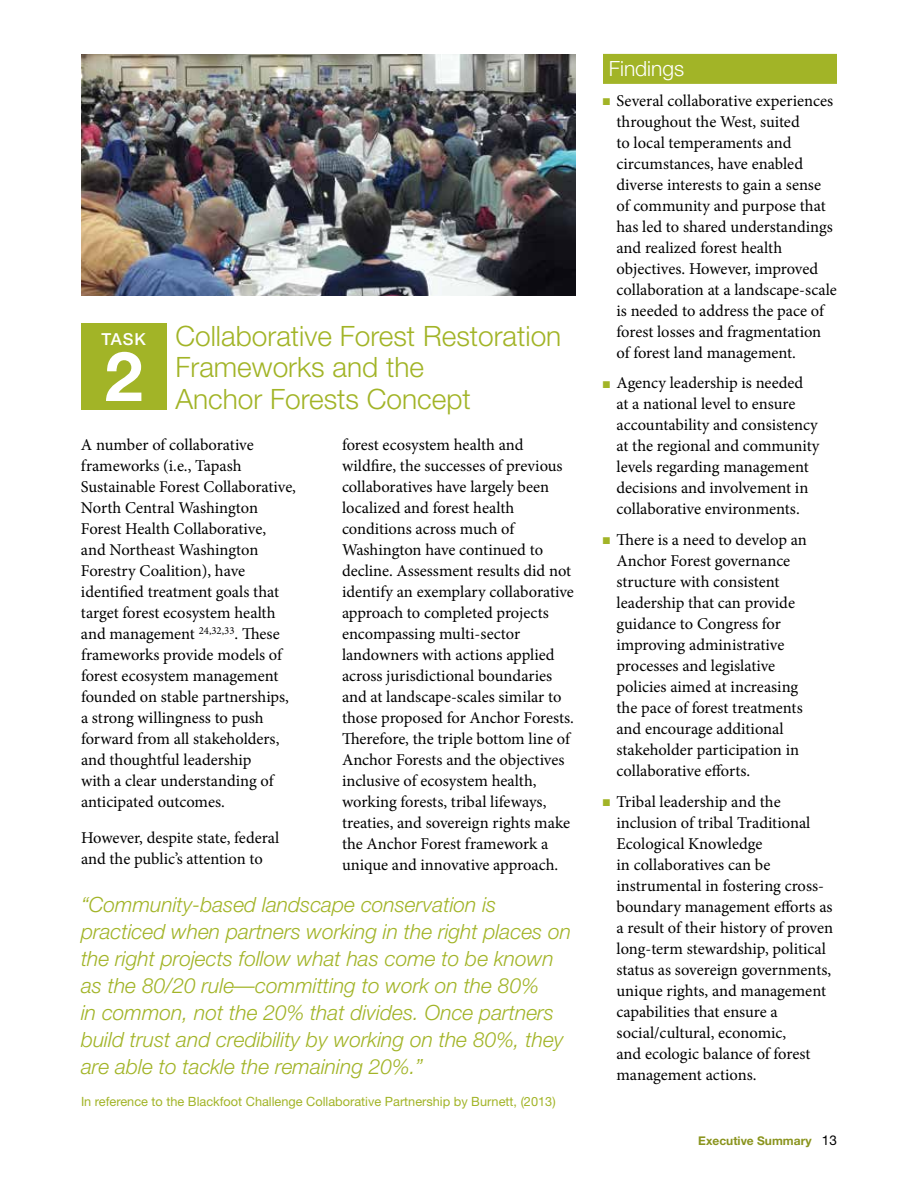
<style>
.page{position:relative;width:918px;height:1188px;background:#fff}
.page>*{position:absolute;margin:0;border:0;box-sizing:border-box;transform-origin:0 0}
.t1{font:700 68.85px "Helvetica Neue";color:#fff}
.t2{font:300 28.05px/31.7px "Helvetica Neue";color:#a2b427}
.t3{font:italic 300 21px/27px "Helvetica Neue";color:#a2b427}
.t4{font:300 21px "Helvetica Neue";color:#fff}
.t5{font:16.5px/21px "Minion Pro";letter-spacing:-.005em;color:#000}
.t6{font:500 16.5px "Helvetica Neue";color:#fff}
.t7{font:12.75px "Helvetica Neue";color:#a2b427}
.t8{font:700 12px "Helvetica Neue";color:#8a941e}
.s1{color:#a2b427}
.s2{font-weight:400;font-size:13.5px;color:#000}
</style>
<div class="page">
<div style="left:603px;top:54px;width:234px;height:30px;background:#a2b427"></div>
<div style="left:81px;top:324px;width:85px;height:86px;background:#a2b427"></div>
<img style="left:81px;top:54px;width:495px;height:241px">
<p class="t6" style="left:102px;top:330px;width:46px">TASK</p>
<h1 class="t1" style="left:105px;top:334px;width:40px">2</h1>
<h2 class="t2" style="left:175px;top:319px;width:387px">Collaborative Forest Restoration<br>Frameworks and the<br>Anchor Forests Concept</h2>
<p class="t5" style="left:81px;top:435px;width:217px">A number of collaborative frameworks (i.e., Tapash<br>Sustainable Forest Collaborative,<br>North Central Washington<br>Forest Health Collaborative,<br>and Northeast Washington<br>Forestry Coalition), have identified treatment goals that target forest ecosystem health and management <sup>24,32,33</sup>. These frameworks provide models of forest ecosystem management founded on stable partnerships, a strong willingness to push forward from all stakeholders, and thoughtful leadership<br>with a clear understanding of anticipated outcomes.</p>
<p class="t5" style="left:81px;top:828px;width:200px">However, despite state, federal and the public’s attention to</p>
<p class="t5" style="left:342px;top:435px;width:234px">forest ecosystem health and wildfire, the successes of previous collaboratives have largely been localized and forest health conditions across much of Washington have continued to decline. Assessment results did not identify an exemplary collaborative approach to completed projects encompassing multi-sector landowners with actions applied across jurisdictional boundaries and at landscape-scales similar to those proposed for Anchor Forests.<br>Therefore, the triple bottom line of Anchor Forests and the objectives inclusive of ecosystem health, working forests, tribal lifeways, treaties, and sovereign rights make the Anchor Forest framework a unique and innovative approach.</p>
<p class="t3" style="left:81px;top:891px;width:492px">“Community-based landscape conservation is practiced when partners working in the right places on the right projects follow what has come to be known as the 80/20 rule—committing to work on the 80%<br>in common, not the 20% that divides. Once partners build trust and credibility by working on the 80%, they are able to tackle the remaining 20%.”</p>
<p class="t7" style="left:81px;top:1094px;width:476px">In reference to the Blackfoot Challenge Collaborative Partnership by Burnett, (2013)</p>
<p class="t4" style="left:609px;top:55px;width:77px">Findings</p>
<p class="t5" style="left:616px;top:90px;width:222px;text-indent:-14px"><span class="s1">■</span> Several collaborative experiences throughout the West, suited<br>to local temperaments and circumstances, have enabled diverse interests to gain a sense of community and purpose that has led to shared understandings and realized forest health objectives. However, improved collaboration at a landscape-scale is needed to address the pace of forest losses and fragmentation of forest land management.</p>
<p class="t5" style="left:616px;top:373px;width:205px;text-indent:-14px"><span class="s1">■</span> Agency leadership is needed<br>at a national level to ensure accountability and consistency at the regional and community levels regarding management decisions and involvement in collaborative environments.</p>
<p class="t5" style="left:616px;top:529px;width:192px;text-indent:-14px"><span class="s1">■</span> There is a need to develop an<br>Anchor Forest governance structure with consistent leadership that can provide guidance to Congress for improving administrative processes and legislative policies aimed at increasing the pace of forest treatments and encourage additional stakeholder participation in collaborative efforts.</p>
<p class="t5" style="left:616px;top:791px;width:218px;text-indent:-14px"><span class="s1">■</span> Tribal leadership and the inclusion of tribal Traditional<br>Ecological Knowledge<br>in collaboratives can be instrumental in fostering cross&shy;boundary management efforts as a result of their history of proven long-term stewardship, political status as sovereign governments, unique rights, and management capabilities that ensure a social/cultural, economic,<br>and ecologic balance of forest management actions.</p>
<p class="t8" style="left:698px;top:1133px;width:140px">Executive Summary <span class="s2">13</span></p>
</div>
